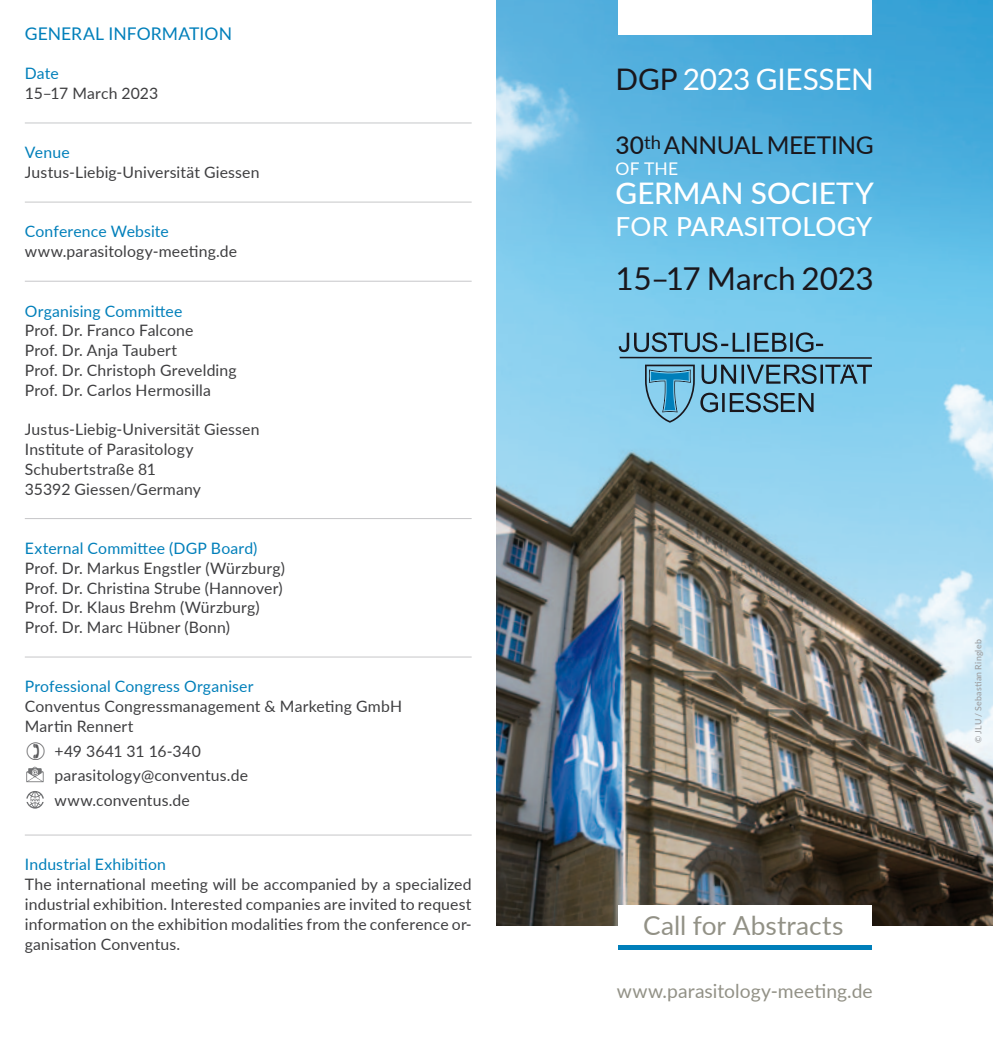
<style>
.page{position:relative;width:993px;height:1042px;background:#fff}
.page>*{position:absolute;margin:0;border:0;box-sizing:border-box;transform-origin:0 0}
.t1{font:31.5px "Lato";letter-spacing:-.01em;color:#1a171c}
.t2{font:29.75px "Lato";letter-spacing:-.01em;color:#fff}
.t3{font:500 29.75px "Lato";color:#fff}
.t4{font:26.25px "Lato";letter-spacing:.015em;color:#929186}
.t5{font:500 26.25px "Lato";letter-spacing:.01em;color:#fff}
.t6{font:24.5px "Lato";letter-spacing:-.01em;color:#1a171c}
.t7{font:19.25px "Lato";letter-spacing:.005em;color:#929186}
.t8{font:17.5px "Lato";letter-spacing:.005em;color:#007fba}
.t9{font:17.5px "Lato";color:#fff}
.t10{font:15.75px/19.8px "Lato";letter-spacing:.01em;color:#3e3e40}
.t11{font:15.75px "Lato";letter-spacing:.01em;color:#007fba}
.t12{font:500 8.75px "Lato";letter-spacing:.025em;color:#9d9ea0}
.s1{color:#1a171c}
.s2{font-weight:500}
.s3{font-weight:400}
</style>
<div class="page">
<hr style="left:25px;top:123px;width:446px;height:1px;background:#c6c7c9">
<hr style="left:25px;top:202px;width:446px;height:1px;background:#c6c7c9">
<hr style="left:25px;top:281px;width:446px;height:1px;background:#c6c7c9">
<hr style="left:25px;top:518px;width:446px;height:1px;background:#c6c7c9">
<hr style="left:25px;top:656px;width:446px;height:1px;background:#c6c7c9">
<svg style="left:26px;top:766px;width:18px;height:16px"></svg>
<svg style="left:26px;top:791px;width:18px;height:17px"></svg>
<hr style="left:25px;top:834px;width:446px;height:1px;background:#c6c7c9">
<img style="left:496px;top:0;width:496px;height:925px">
<div style="left:618px;top:905px;width:253px;height:40px;background:#fff"></div>
<div style="left:618px;top:945px;width:253px;height:5px;background:#007fba"></div>
<svg style="left:618px;top:332px;width:253px;height:91px;background:#6fafcc"></svg>
<hr style="left:619px;top:357px;width:252px;height:2px;background:#1a171c">
<div style="left:618px;top:0;width:253px;height:35px;background:#fff"></div>
<p class="t8" style="left:25px;top:21px;width:209px">General Information</p>
<p class="t11" style="left:25px;top:62px;width:35px">Date</p>
<p class="t10" style="left:25px;top:83px;width:135px">15–17 M arch 2023</p>
<p class="t11" style="left:25px;top:141px;width:46px">Venue</p>
<p class="t10" style="left:25px;top:162px;width:236px">Justus-Liebig-Universität Giessen</p>
<p class="t11" style="left:25px;top:220px;width:146px">Conference Website</p>
<p class="t10" style="left:25px;top:241px;width:214px">www.parasitology-meeting.de</p>
<p class="t11" style="left:25px;top:300px;width:159px">Organising Committee</p>
<p class="t10" style="left:25px;top:320px;width:213px">Prof. Dr. Franco Falcone<br>Prof. Dr. Anja Taubert<br>Prof. Dr. Christoph Grevelding<br>Prof. Dr. Carlos Hermosilla</p>
<p class="t10" style="left:25px;top:419px;width:236px">Justus-Liebig-Universität Giessen<br>Institute of Parasitology<br>Schubertstraße 81<br>35392 Giessen/Germany</p>
<p class="t11" style="left:25px;top:537px;width:234px">External Committee (DGP Board)</p>
<p class="t10" style="left:25px;top:557px;width:262px">Prof. Dr. Markus Engstler (Würzburg)<br>Prof. Dr. Christina Strube (Hannover)<br>Prof. Dr. Klaus Brehm (Würzburg)<br>Prof. Dr. Marc Hübner (Bonn)</p>
<p class="t11" style="left:25px;top:675px;width:230px">Professional Congress Organiser</p>
<p class="t10" style="left:25px;top:696px;width:378px">Conventus Congressmanagement &amp; Marketing GmbH<br>Martin Rennert</p>
<p class="t10" style="left:55px;top:738px;width:195px;line-height:24.5px">+49 3641 31 16-340 parasitology@conventus.de www.conventus.de</p>
<p class="t11" style="left:25px;top:853px;width:143px">Industrial Exhibition</p>
<p class="t10" style="left:25px;top:874px;width:448px;text-align:justify">The international meeting will be accompanied by a specialized industrial exhibition. Interested companies are invited to request information on the exhibition modalities from the conference or&shy;ganisation Conventus.</p>
<h2 class="t2" style="left:615px;top:58px;width:237px"><span class="s1">DGP</span> 2023 GIESSEN</h2>
<h3 class="t6" style="left:615px;top:127px;width:254px"><span class="s2">30</span><sup>th</sup> Annual M eeti ng</h3>
<p class="t9" style="left:615px;top:156px;width:64px">of th e</p>
<h2 class="t3" style="left:615px;top:172px;width:259px">GERMAN SOCIETY</h2>
<h3 class="t5" style="left:615px;top:207px;width:258px"><span class="s3">for</span> PARASITOLOGY</h3>
<h1 class="t1" style="left:615px;top:255px;width:259px">15–17 M arch 2023</h1>
<h3 class="t4" style="left:643px;top:906px;width:202px">Call for Abstracts</h3>
<p class="t7" style="left:616px;top:977px;width:257px">www.parasitology-meeting.de</p>
<p class="t12" style="left:971px;top:743px;width:105px;rotate:-90deg">© JLU / SEBASTIAN RINGLEB</p>
</div>
